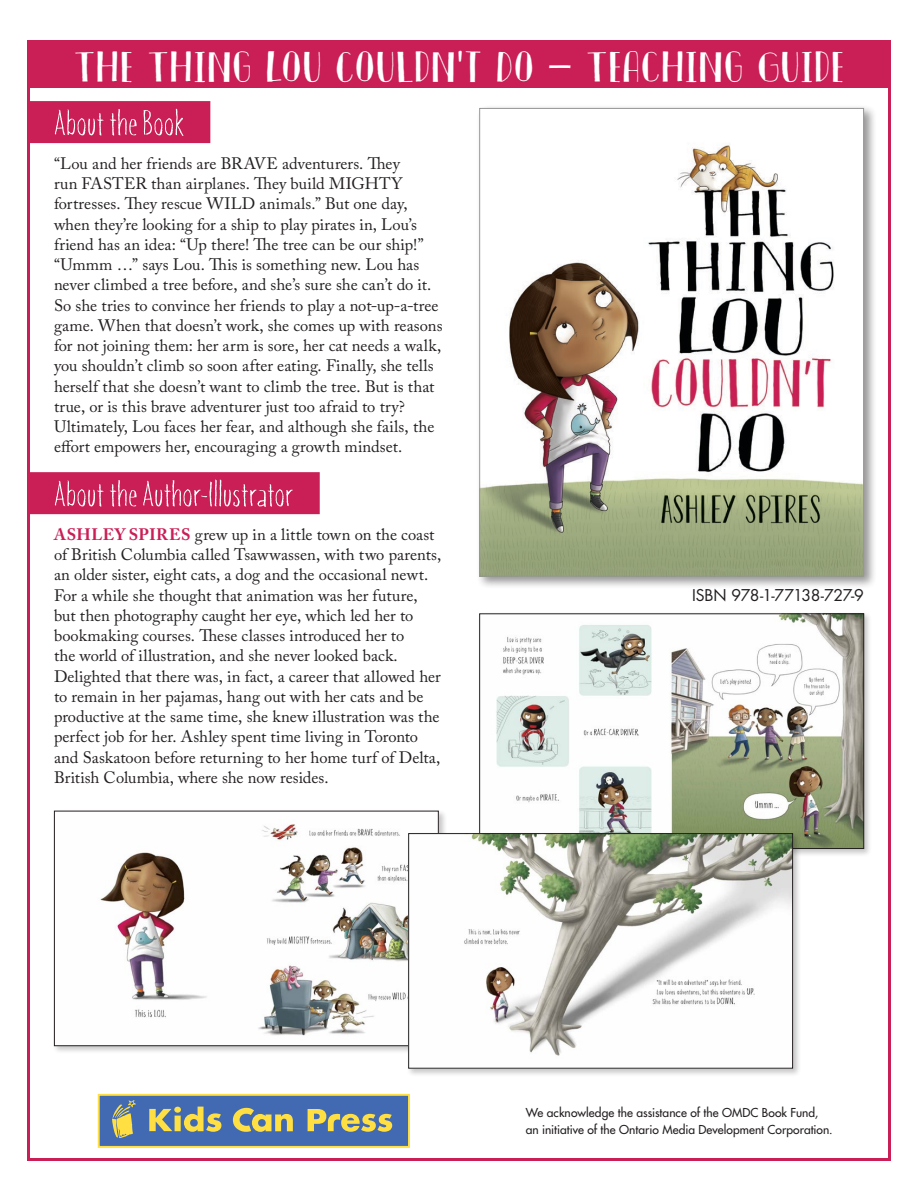
<style>
.page{position:relative;width:918px;height:1188px;background:#fff}
.page>*{position:absolute;margin:0;border:0;box-sizing:border-box;transform-origin:0 0}
.t1{font:38.4px "Innuendo";letter-spacing:-.005em;color:#fff;scale:1.11 1}
.t2{font:36px "Romp Pro";color:#fff;scale:1.4 1}
.body-copy{font:16.5px/20.2px "Adobe Caslon Pro";color:#231f20}
.ISBN{font:15.75px "Futura Std";letter-spacing:-.03em;color:#231f20}
.fine-print{font:500 12px/16.8px "Futura Std";letter-spacing:.005em;color:#231f20}
.s1{font-weight:700;color:#ca1e56}
</style>
<div class="page">
<div style="left:27px;top:101px;width:183px;height:42px;background:#ca1e56"></div>
<div style="left:27px;top:472px;width:293px;height:42px;background:#ca1e56"></div>
<svg style="left:479px;top:107px;width:395px;height:479px"></svg>
<div style="left:52px;top:809px;width:395px;height:246px;background:#231f20;opacity:.25"></div>
<img style="left:56px;top:813px;width:381px;height:231px">
<div style="left:54px;top:811px;width:385px;height:235px;border:1px solid #231f20"></div>
<div style="left:477px;top:612px;width:396px;height:245px;background:#231f20;opacity:.25"></div>
<img style="left:481px;top:615px;width:381px;height:232px">
<div style="left:406px;top:831px;width:395px;height:246px;background:#231f20;opacity:.25"></div>
<img style="left:410px;top:835px;width:381px;height:232px">
<div style="left:408px;top:833px;width:385px;height:236px;border:1px solid #231f20"></div>
<div style="left:99px;top:1095px;width:310px;height:52px;background:#426ab3"></div>
<div style="left:98px;top:1094px;width:312px;height:54px;border:2px solid #ffdf41"></div>
<svg style="left:112px;top:1100px;width:24px;height:38px"></svg>
<svg style="left:149px;top:1107px;width:72px;height:25px"></svg>
<svg style="left:233px;top:1108px;width:60px;height:24px"></svg>
<svg style="left:308px;top:1109px;width:84px;height:23px"></svg>
<div style="left:27px;top:40px;width:864px;height:48px;background:#ca1e56"></div>
<h1 class="t1" style="left:73px;top:43px;width:697px">THE THING LOU COULDN’T DO — TEACHING GUIDE</h1>
<h1 class="t2" style="left:54px;top:100px;width:94px">About the Book</h1>
<p class="body-copy" style="left:54px;top:153px;width:390px">“Lou and her friends are BRAVE adventurers. They<br>run FASTER than airplanes. They build MIGHTY fortresses. They rescue WILD animals.” But one day, when they’re looking for a ship to play pirates in, Lou’s friend has an idea: “Up there! The tree can be our ship!” “Ummm …” says Lou. This is something new. Lou has never climbed a tree before, and she’s sure she can’t do it.<br>So she tries to convince her friends to play a not-up-a-tree game. When that doesn’t work, she comes up with reasons for not joining them: her arm is sore, her cat needs a walk, you shouldn’t climb so soon after eating. Finally, she tells herself that she doesn’t want to climb the tree. But is that true, or is this brave adventurer just too afraid to try?<br>Ultimately, Lou faces her fear, and although she fails, the effort empowers her, encouraging a growth mindset.</p>
<h1 class="t2" style="left:54px;top:472px;width:172px">About the Author-Illustrator</h1>
<p class="body-copy" style="left:54px;top:524px;width:389px"><span class="s1">ASHLEY SPIRES</span> grew up in a little town on the coast of British Columbia called Tsawwassen, with two parents, an older sister, eight cats, a dog and the occasional newt.<br>For a while she thought that animation was her future, but then photography caught her eye, which led her to bookmaking courses. These classes introduced her to<br>the world of illustration, and she never looked back.<br>Delighted that there was, in fact, a career that allowed her to remain in her pajamas, hang out with her cats and be productive at the same time, she knew illustration was the perfect job for her. Ashley spent time living in Toronto and Saskatoon before returning to her home turf of Delta, British Columbia, where she now resides.</p>
<p class="ISBN" style="left:692px;top:585px;width:173px">ISBN 978-1-77138-727-9</p>
<p class="fine-print" style="left:526px;top:1105px;width:308px">We acknowledge the assistance of the OMDC Book Fund, an initiative of the Ontario Media Development Corporation.</p>
</div>
